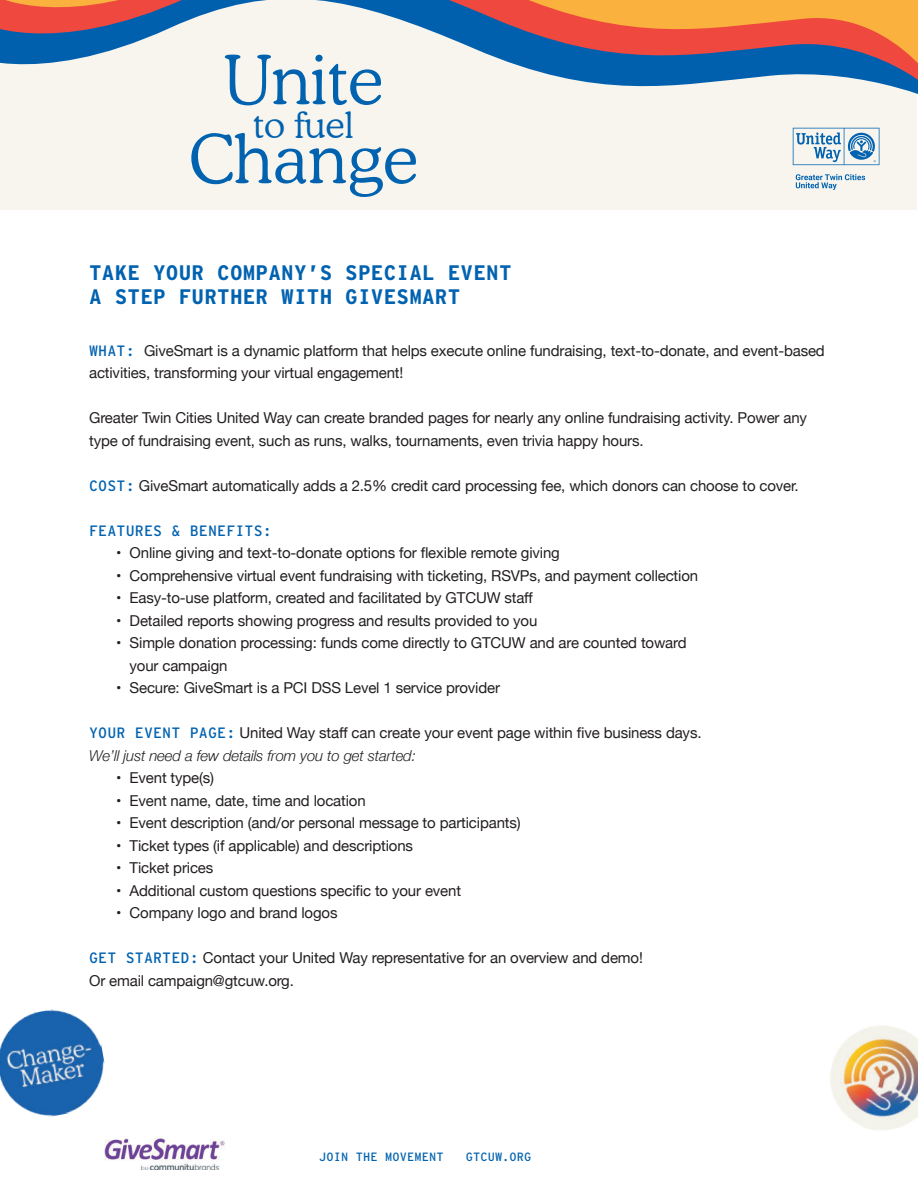
<style>
.page{position:relative;width:918px;height:1188px;background:#fff}
.page>*{position:absolute;margin:0;border:0;box-sizing:border-box;transform-origin:0 0}
.t1{font:300 67.5px "Cooper BT";color:#0162b0}
.t2{font:300 36.3px "Cooper BT";color:#0162b0}
.t3{font:700 21px/24px "Interstate Mono";letter-spacing:.01em;color:#0162b0}
.t4{font:15px/22.5px "Helvetica Neue";letter-spacing:-.01em;color:#231f20}
.t5{font:15px "Interstate Mono";letter-spacing:.01em;color:#0162b0}
.t6{font:12px "Interstate Mono";letter-spacing:.01em;color:#0162b0}
.s1{font-family:"Interstate Mono";color:#0162b0}
.s2{font-style:italic}
</style>
<div class="page">
<div style="left:1px;top:0;width:916px;height:210px;background:#f7f5ed"></div>
<svg style="left:0;top:0;width:918px;height:107px"></svg>
<svg style="left:796px;top:174px;width:69px;height:16px"></svg>
<svg style="left:793px;top:128px;width:86px;height:37px"></svg>
<img style="left:0;top:1009px;width:105px;height:108px">
<img style="left:830px;top:1025px;width:88px;height:106px">
<img style="left:104px;top:1137px;width:121px;height:33px">
<h1 class="t1" style="left:224px;top:54px;width:161px">Unite</h1>
<h2 class="t2" style="left:253px;top:111px;width:102px">to fuel</h2>
<h1 class="t1" style="left:189px;top:133px;width:231px">Change</h1>
<h3 class="t3" style="left:89px;top:261px;width:424px">TAKE YOUR COMPANY’S SPECIAL EVENT<br>A STEP FURTHER WITH GIVESMART</h3>
<p class="t4" style="left:89px;top:341px;width:737px"><span class="s1">WHAT:</span> GiveSmart is a dynamic platform that helps execute online fundraising, text-to-donate, and event-based activities, transforming your virtual engagement!</p>
<p class="t4" style="left:89px;top:408px;width:720px">Greater Twin Cities United Way can create branded pages for nearly any online fundraising activity. Power any type of fundraising event, such as runs, walks, tournaments, even trivia happy hours.</p>
<p class="t4" style="left:89px;top:476px;width:711px"><span class="s1">COST:</span> GiveSmart automatically adds a 2.5% credit card processing fee, which donors can choose to cover.</p>
<p class="t5" style="left:89px;top:522px;width:184px">FEATURES &amp; BENEFITS:</p>
<p class="t4" style="left:116px;top:543px;width:445px">• Online giving and text-to-donate options for flexible remote giving</p>
<p class="t4" style="left:116px;top:565px;width:584px">• Comprehensive virtual event fundraising with ticketing, RSVPs, and payment collection</p>
<p class="t4" style="left:116px;top:588px;width:418px">• Easy-to-use platform, created and facilitated by GTCUW staff</p>
<p class="t4" style="left:116px;top:610px;width:423px">• Detailed reports showing progress and results provided to you</p>
<p class="t4" style="left:130px;top:633px;width:559px;text-indent:-14px">• Simple donation processing: funds come directly to GTCUW and are counted toward your campaign</p>
<p class="t4" style="left:116px;top:678px;width:386px">• Secure: GiveSmart is a PCI DSS Level 1 service provider</p>
<p class="t4" style="left:89px;top:723px;width:614px"><span class="s1">YOUR EVENT PAGE:</span> United Way staff can create your event page within five business days.<br><span class="s2">We’ll just need a few details from you to get started:</span></p>
<p class="t4" style="left:116px;top:768px;width:100px">• Event type(s)</p>
<p class="t4" style="left:116px;top:790px;width:251px">• Event name, date, time and location</p>
<p class="t4" style="left:116px;top:813px;width:406px">• Event description (and/or personal message to participants)</p>
<p class="t4" style="left:116px;top:835px;width:298px">• Ticket types (if applicable) and descriptions</p>
<p class="t4" style="left:116px;top:858px;width:99px">• Ticket prices</p>
<p class="t4" style="left:116px;top:880px;width:346px">• Additional custom questions specific to your event</p>
<p class="t4" style="left:116px;top:903px;width:223px">• Company logo and brand logos</p>
<p class="t4" style="left:89px;top:948px;width:555px"><span class="s1">GET STARTED:</span> Contact your United Way representative for an overview and demo!<br>Or email campaign@gtcuw.org.</p>
<p class="t6" style="left:319px;top:1150px;width:126px">JOIN THE MOVEMENT</p>
<p class="t6" style="left:466px;top:1150px;width:67px">GTCUW.ORG</p>
</div>
